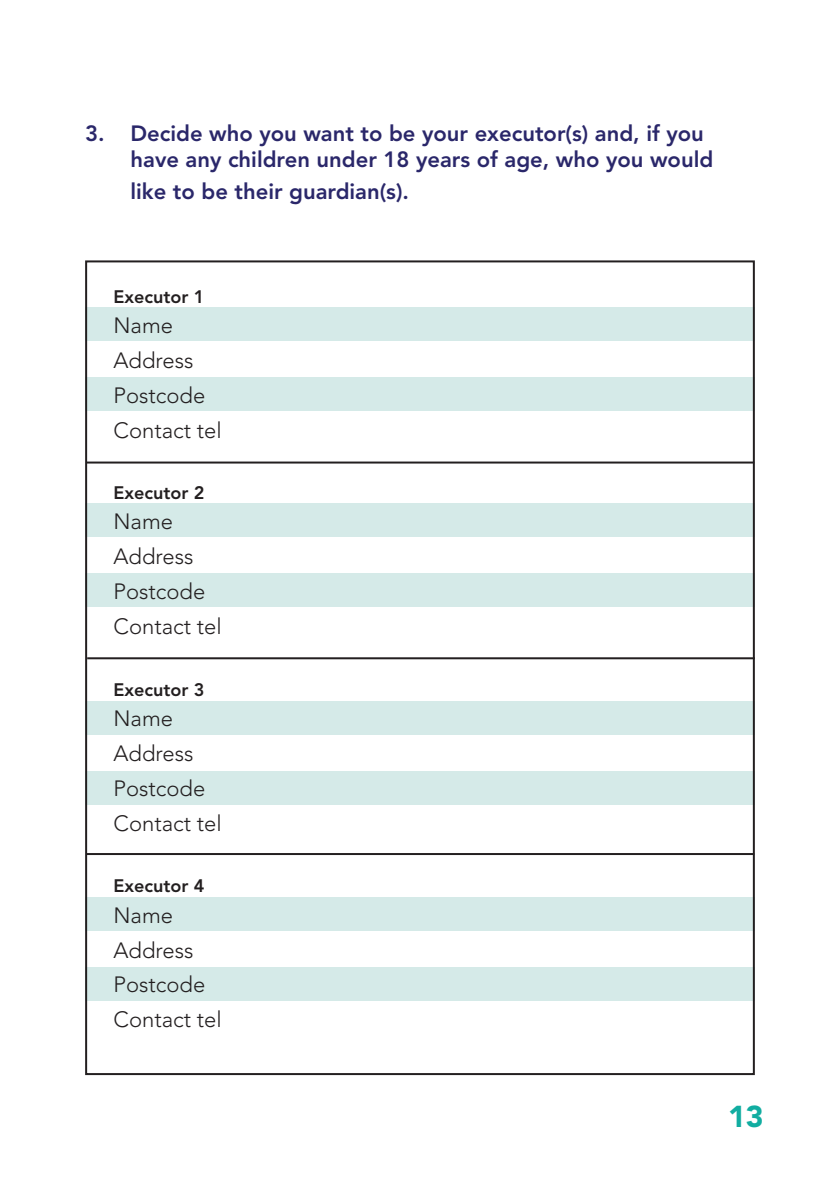
<style>
.page{position:relative;width:840px;height:1191px;background:#fff}
.page>*{position:absolute;margin:0;border:0;box-sizing:border-box;transform-origin:0 0}
.t1{font:900 30px "Avenir";color:#11ada1}
.t2{font:300 22px/35px "Avenir";color:#231f20}
.t3{font:800 22px/26.4px "Avenir";color:#2a276a}
.t4{font:800 18px "Avenir";color:#231f20}
</style>
<div class="page">
<div style="left:85px;top:307px;width:669px;height:34px;background:#d5eae8"></div>
<div style="left:85px;top:377px;width:669px;height:34px;background:#d5eae8"></div>
<div style="left:85px;top:503px;width:669px;height:34px;background:#d5eae8"></div>
<div style="left:85px;top:573px;width:669px;height:34px;background:#d5eae8"></div>
<div style="left:85px;top:701px;width:669px;height:34px;background:#d5eae8"></div>
<div style="left:85px;top:771px;width:669px;height:34px;background:#d5eae8"></div>
<div style="left:85px;top:897px;width:669px;height:34px;background:#d5eae8"></div>
<div style="left:85px;top:967px;width:669px;height:34px;background:#d5eae8"></div>
<hr style="left:86px;top:461px;width:667px;height:2px;background:#231f20">
<hr style="left:87px;top:657px;width:667px;height:2px;background:#231f20">
<hr style="left:86px;top:853px;width:667px;height:2px;background:#231f20">
<p class="t3" style="left:130px;top:122px;width:584px;text-indent:-45px">3. Decide who you want to be your executor(s) and, if you have any children under 18 years of age, who you would</p>
<p class="t3" style="left:130px;top:180px;width:280px">like to be their guardian(s).</p>
<p class="t4" style="left:113px;top:289px;width:92px">Executor 1</p>
<p class="t2" style="left:113px;top:308px;width:109px">Name<br>Address<br>Postcode<br>Contact tel</p>
<p class="t4" style="left:113px;top:486px;width:92px">Executor 2</p>
<p class="t2" style="left:113px;top:504px;width:109px">Name<br>Address<br>Postcode<br>Contact tel</p>
<p class="t4" style="left:113px;top:682px;width:92px">Executor 3</p>
<p class="t2" style="left:113px;top:701px;width:109px">Name<br>Address<br>Postcode<br>Contact tel</p>
<p class="t4" style="left:113px;top:879px;width:92px">Executor 4</p>
<p class="t2" style="left:113px;top:897px;width:109px">Name<br>Address<br>Postcode<br>Contact tel</p>
<h1 class="t1" style="left:727px;top:1104px;width:37px">13</h1>
</div>
